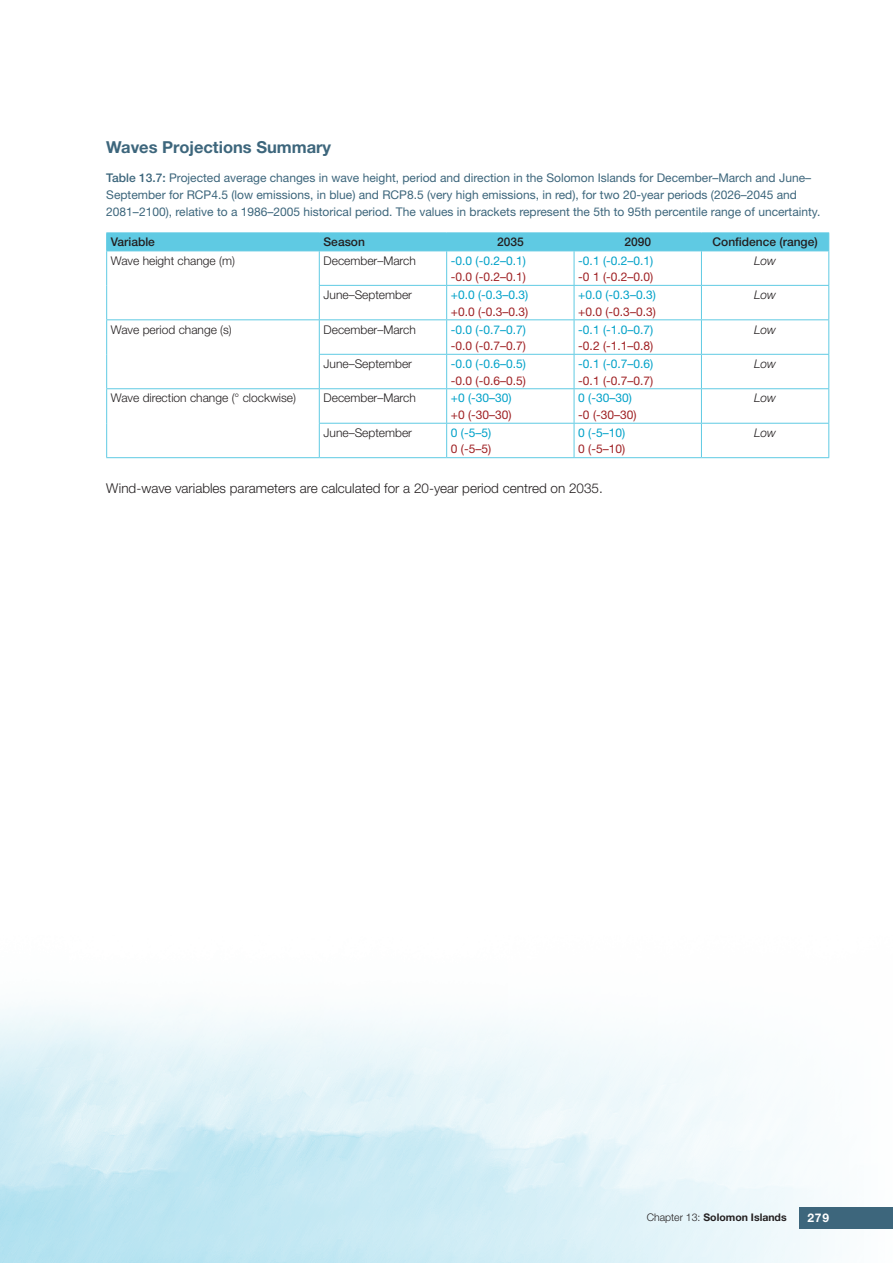
<style>
.page{position:relative;width:893px;height:1263px;background:#fff}
.page>*{position:absolute;margin:0;border:0;box-sizing:border-box;transform-origin:0 0}
.heading_2{font:700 16.5px "Helvetica Neue";color:#3d667c}
.body{font:300 13.5px "Helvetica Neue";color:#231f20}
.caption_table{font:12px/16.5px "Helvetica Neue";color:#3d667c}
.table_text{font:300 12px "Helvetica Neue";color:#231f20}
.table_text-2{font:12px "Helvetica Neue";color:#00a1c8}
.table_text-3{font:12px "Helvetica Neue";color:#9f2124}
.table_header{font:500 12px "Helvetica Neue";color:#231f20}
.table_text-4{font:italic 300 12px "Helvetica Neue";color:#231f20}
.t1{font:700 12px "Helvetica Neue";color:#fff}
.t2{font:700 10.5px "Helvetica Neue";color:#231f20}
.s1{font-weight:500}
.s2{font-weight:300}
</style>
<div class="page">
<img style="left:0;top:1005px;width:893px;height:258px">
<div style="left:799px;top:1208px;width:94px;height:21px;background:#3d667c"></div>
<hr style="left:319px;top:251px;width:1px;height:34px;background:#5fcae3">
<hr style="left:446px;top:251px;width:1px;height:34px;background:#5fcae3">
<hr style="left:574px;top:251px;width:1px;height:34px;background:#5fcae3">
<hr style="left:701px;top:251px;width:1px;height:34px;background:#5fcae3">
<hr style="left:319px;top:285px;width:128px;height:1px;background:#5fcae3">
<hr style="left:319px;top:286px;width:1px;height:33px;background:#5fcae3">
<hr style="left:447px;top:285px;width:127px;height:1px;background:#5fcae3">
<hr style="left:446px;top:286px;width:1px;height:33px;background:#5fcae3">
<hr style="left:574px;top:285px;width:127px;height:1px;background:#5fcae3">
<hr style="left:574px;top:286px;width:1px;height:33px;background:#5fcae3">
<hr style="left:701px;top:285px;width:128px;height:1px;background:#5fcae3">
<hr style="left:701px;top:286px;width:1px;height:33px;background:#5fcae3">
<hr style="left:106px;top:319px;width:213px;height:1px;background:#5fcae3">
<hr style="left:319px;top:319px;width:128px;height:1px;background:#5fcae3">
<hr style="left:319px;top:320px;width:1px;height:34px;background:#5fcae3">
<hr style="left:447px;top:319px;width:127px;height:1px;background:#5fcae3">
<hr style="left:446px;top:320px;width:1px;height:34px;background:#5fcae3">
<hr style="left:574px;top:319px;width:127px;height:1px;background:#5fcae3">
<hr style="left:574px;top:320px;width:1px;height:34px;background:#5fcae3">
<hr style="left:701px;top:319px;width:128px;height:1px;background:#5fcae3">
<hr style="left:701px;top:320px;width:1px;height:34px;background:#5fcae3">
<hr style="left:319px;top:354px;width:128px;height:1px;background:#5fcae3">
<hr style="left:319px;top:355px;width:1px;height:33px;background:#5fcae3">
<hr style="left:447px;top:354px;width:127px;height:1px;background:#5fcae3">
<hr style="left:446px;top:355px;width:1px;height:33px;background:#5fcae3">
<hr style="left:574px;top:354px;width:127px;height:1px;background:#5fcae3">
<hr style="left:574px;top:355px;width:1px;height:33px;background:#5fcae3">
<hr style="left:701px;top:354px;width:128px;height:1px;background:#5fcae3">
<hr style="left:701px;top:355px;width:1px;height:33px;background:#5fcae3">
<hr style="left:106px;top:388px;width:213px;height:1px;background:#5fcae3">
<hr style="left:319px;top:388px;width:128px;height:1px;background:#5fcae3">
<hr style="left:319px;top:389px;width:1px;height:34px;background:#5fcae3">
<hr style="left:447px;top:388px;width:127px;height:1px;background:#5fcae3">
<hr style="left:446px;top:389px;width:1px;height:34px;background:#5fcae3">
<hr style="left:574px;top:388px;width:127px;height:1px;background:#5fcae3">
<hr style="left:574px;top:389px;width:1px;height:34px;background:#5fcae3">
<hr style="left:701px;top:388px;width:128px;height:1px;background:#5fcae3">
<hr style="left:701px;top:389px;width:1px;height:34px;background:#5fcae3">
<hr style="left:319px;top:423px;width:128px;height:1px;background:#5fcae3">
<hr style="left:319px;top:424px;width:1px;height:33px;background:#5fcae3">
<hr style="left:447px;top:423px;width:127px;height:1px;background:#5fcae3">
<hr style="left:446px;top:424px;width:1px;height:33px;background:#5fcae3">
<hr style="left:574px;top:423px;width:127px;height:1px;background:#5fcae3">
<hr style="left:574px;top:424px;width:1px;height:33px;background:#5fcae3">
<hr style="left:701px;top:423px;width:128px;height:1px;background:#5fcae3">
<hr style="left:701px;top:424px;width:1px;height:33px;background:#5fcae3">
<hr style="left:106px;top:251px;width:1px;height:34px;background:#5fcae3">
<hr style="left:828px;top:251px;width:1px;height:34px;background:#5fcae3">
<hr style="left:106px;top:285px;width:1px;height:34px;background:#5fcae3">
<hr style="left:828px;top:286px;width:1px;height:33px;background:#5fcae3">
<hr style="left:106px;top:320px;width:1px;height:34px;background:#5fcae3">
<hr style="left:828px;top:320px;width:1px;height:34px;background:#5fcae3">
<hr style="left:106px;top:354px;width:1px;height:34px;background:#5fcae3">
<hr style="left:828px;top:355px;width:1px;height:33px;background:#5fcae3">
<hr style="left:106px;top:389px;width:1px;height:34px;background:#5fcae3">
<hr style="left:828px;top:389px;width:1px;height:34px;background:#5fcae3">
<hr style="left:106px;top:423px;width:1px;height:34px;background:#5fcae3">
<hr style="left:828px;top:424px;width:1px;height:33px;background:#5fcae3">
<hr style="left:106px;top:457px;width:213px;height:1px;background:#5fcae3">
<hr style="left:319px;top:457px;width:128px;height:1px;background:#5fcae3">
<hr style="left:447px;top:457px;width:127px;height:1px;background:#5fcae3">
<hr style="left:574px;top:457px;width:127px;height:1px;background:#5fcae3">
<hr style="left:701px;top:457px;width:128px;height:1px;background:#5fcae3">
<hr style="left:106px;top:232px;width:213px;height:1px;background:#5fcae3">
<hr style="left:319px;top:232px;width:128px;height:1px;background:#5fcae3">
<hr style="left:447px;top:232px;width:127px;height:1px;background:#5fcae3">
<hr style="left:574px;top:232px;width:127px;height:1px;background:#5fcae3">
<hr style="left:701px;top:232px;width:128px;height:1px;background:#5fcae3">
<div style="left:106px;top:233px;width:723px;height:17px;background:#5fcae3"></div>
<hr style="left:106px;top:250px;width:213px;height:1px;background:#5fcae3">
<hr style="left:319px;top:250px;width:128px;height:1px;background:#5fcae3">
<hr style="left:447px;top:250px;width:127px;height:1px;background:#5fcae3">
<hr style="left:574px;top:250px;width:127px;height:1px;background:#5fcae3">
<hr style="left:701px;top:250px;width:128px;height:1px;background:#5fcae3">
<h3 class="heading_2" style="left:106px;top:137px;width:226px">Waves Projections Summary</h3>
<p class="caption_table" style="left:106px;top:170px;width:715px"><span class="s1">Table 13.7:</span> Projected average changes in wave height, period and direction in the Solomon Islands for December–March and June–<br>September for RCP4.5 (low emissions, in blue) and RCP8.5 (very high emissions, in red), for two 20-year periods (2026–2045 and<br>2081–2100), relative to a 1986–2005 historical period. The values in brackets represent the 5th to 95th percentile range of uncertainty.</p>
<p class="table_header" style="left:111px;top:235px;width:46px">Variable</p>
<p class="table_header" style="left:324px;top:235px;width:43px">Season</p>
<p class="table_header" style="left:497px;top:235px;width:28px">2035</p>
<p class="table_header" style="left:624px;top:235px;width:28px">2090</p>
<p class="table_header" style="left:712px;top:235px;width:107px">Confidence (range)</p>
<p class="table_text" style="left:111px;top:253px;width:126px">Wave height change (m)</p>
<p class="table_text" style="left:324px;top:253px;width:94px">December–March</p>
<p class="table_text-2" style="left:451px;top:253px;width:76px">-0.0 (-0.2–0.1)</p>
<p class="table_text-3" style="left:451px;top:270px;width:76px">-0.0 (-0.2–0.1)</p>
<p class="table_text-2" style="left:578px;top:253px;width:76px">-0.1 (-0.2–0.1)</p>
<p class="table_text-3" style="left:578px;top:270px;width:76px">-0 1 (-0.2–0.0)</p>
<p class="table_text-4" style="left:754px;top:253px;width:24px">Low</p>
<p class="table_text" style="left:324px;top:287px;width:90px">June–September</p>
<p class="table_text-2" style="left:451px;top:288px;width:79px">+0.0 (-0.3–0.3)</p>
<p class="table_text-3" style="left:451px;top:304px;width:79px">+0.0 (-0.3–0.3)</p>
<p class="table_text-2" style="left:578px;top:288px;width:79px">+0.0 (-0.3–0.3)</p>
<p class="table_text-3" style="left:578px;top:304px;width:79px">+0.0 (-0.3–0.3)</p>
<p class="table_text-4" style="left:754px;top:288px;width:24px">Low</p>
<p class="table_text" style="left:111px;top:322px;width:122px">Wave period change (s)</p>
<p class="table_text" style="left:324px;top:322px;width:94px">December–March</p>
<p class="table_text-2" style="left:451px;top:322px;width:76px">-0.0 (-0.7–0.7)</p>
<p class="table_text-3" style="left:451px;top:339px;width:76px">-0.0 (-0.7–0.7)</p>
<p class="table_text-2" style="left:578px;top:322px;width:76px">-0.1 (-1.0–0.7)</p>
<p class="table_text-3" style="left:578px;top:339px;width:76px">-0.2 (-1.1–0.8)</p>
<p class="table_text-4" style="left:754px;top:322px;width:24px">Low</p>
<p class="table_text" style="left:324px;top:356px;width:90px">June–September</p>
<p class="table_text-2" style="left:451px;top:357px;width:76px">-0.0 (-0.6–0.5)</p>
<p class="table_text-3" style="left:451px;top:373px;width:76px">-0.0 (-0.6–0.5)</p>
<p class="table_text-2" style="left:578px;top:357px;width:76px">-0.1 (-0.7–0.6)</p>
<p class="table_text-3" style="left:578px;top:373px;width:76px">-0.1 (-0.7–0.7)</p>
<p class="table_text-4" style="left:754px;top:357px;width:24px">Low</p>
<p class="table_text" style="left:111px;top:391px;width:187px">Wave direction change (° clockwise)</p>
<p class="table_text" style="left:324px;top:391px;width:94px">December–March</p>
<p class="table_text-2" style="left:451px;top:391px;width:62px">+0 (-30–30)</p>
<p class="table_text-3" style="left:451px;top:407px;width:62px">+0 (-30–30)</p>
<p class="table_text-2" style="left:578px;top:391px;width:55px">0 (-30–30)</p>
<p class="table_text-3" style="left:578px;top:407px;width:60px">-0 (-30–30)</p>
<p class="table_text-4" style="left:754px;top:391px;width:24px">Low</p>
<p class="table_text" style="left:324px;top:425px;width:90px">June–September</p>
<p class="table_text-2" style="left:451px;top:425px;width:42px">0 (-5–5)</p>
<p class="table_text-3" style="left:451px;top:442px;width:42px">0 (-5–5)</p>
<p class="table_text-2" style="left:578px;top:425px;width:48px">0 (-5–10)</p>
<p class="table_text-3" style="left:578px;top:442px;width:48px">0 (-5–10)</p>
<p class="table_text-4" style="left:754px;top:425px;width:24px">Low</p>
<p class="body" style="left:106px;top:480px;width:498px">Wind-wave variables parameters are calculated for a 20-year period centred on 2035.</p>
<p class="t2" style="left:647px;top:1211px;width:141px"><span class="s2">Chapter 13:</span> Solomon Islands</p>
<p class="t1" style="left:807px;top:1210px;width:23px">279</p>
</div>
